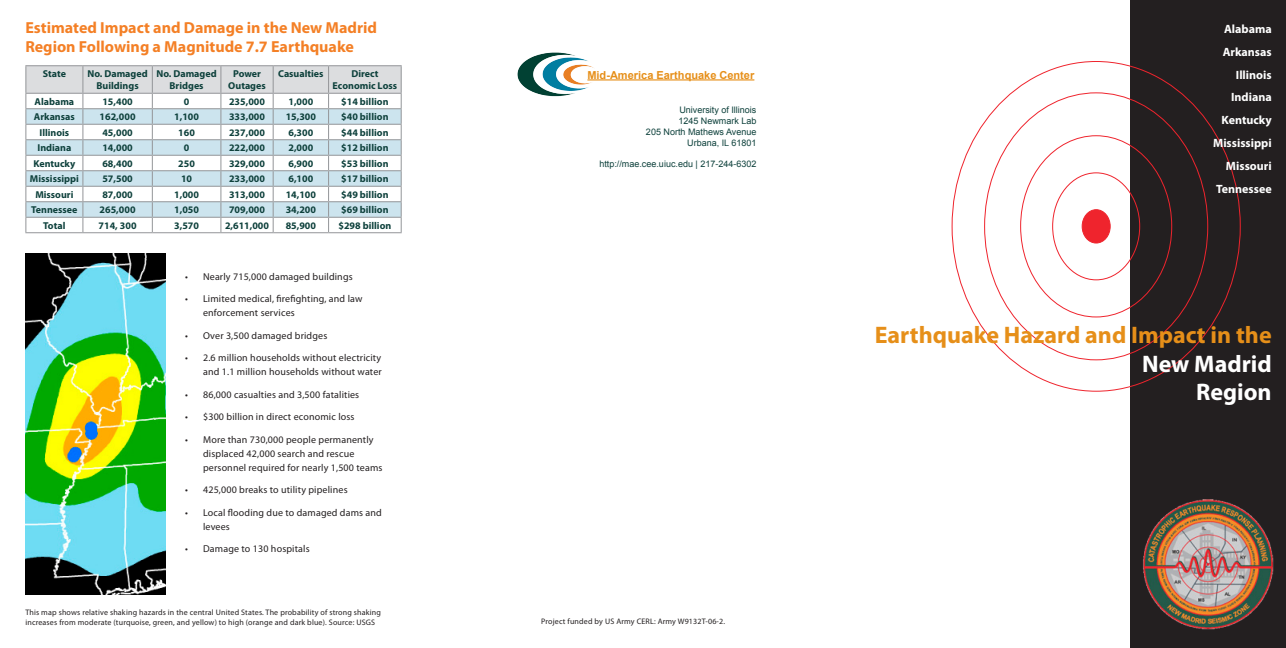
<style>
.page{position:relative;width:1286px;height:648px;background:#fff}
.page>*{position:absolute;margin:0;border:0;box-sizing:border-box;transform-origin:0 0}
.Head_1{font:700 24px/28.8px "Myriad Pro";color:#e68f19;text-align:right}
.Head_1-2{font:700 24px "Myriad Pro";color:#fff}
.Head_1-3{font:700 16px/19.2px "Myriad Pro";color:#f48026}
.Head_1-4{font:700 12px "Myriad Pro";color:#fff}
.Head_1-5{font:700 11px "Arial";color:#e68f19}
.Head_1-6{font:700 10px/12px "Myriad Pro";color:#0e413c;text-align:center}
.Head_1-7{font:10px/14px "Myriad Pro";letter-spacing:.015em;color:#231f20}
.Head_1-8{font:9px "Arial";color:#0e413c}
.Head_1-9{font:8px/9.6px "Myriad Pro";letter-spacing:.02em;color:#231f20}
.s1{color:#fff}
</style>
<div class="page">
<hr style="left:587px;top:79px;width:167px;height:2px;background:#e68f19">
<img style="left:517px;top:52px;width:77px;height:45px">
<hr style="left:152px;top:65px;width:69px;height:1px;background:#939598">
<hr style="left:152px;top:232px;width:69px;height:1px;background:#939598">
<hr style="left:221px;top:65px;width:52px;height:1px;background:#939598">
<hr style="left:221px;top:232px;width:52px;height:1px;background:#939598">
<hr style="left:273px;top:65px;width:55px;height:1px;background:#939598">
<hr style="left:273px;top:232px;width:55px;height:1px;background:#939598">
<hr style="left:328px;top:65px;width:73px;height:1px;background:#939598">
<hr style="left:328px;top:232px;width:73px;height:1px;background:#939598">
<hr style="left:25px;top:65px;width:58px;height:1px;background:#939598">
<hr style="left:83px;top:65px;width:69px;height:1px;background:#939598">
<svg style="left:25px;top:66px;width:376px;height:166px"></svg>
<hr style="left:25px;top:232px;width:58px;height:1px;background:#939598">
<hr style="left:83px;top:232px;width:69px;height:1px;background:#939598">
<div style="left:1130px;top:0;width:155px;height:648px;background:#231f20"></div>
<img style="left:1143px;top:500px;width:130px;height:130px">
<div style="left:1081px;top:210px;width:28px;height:33px;background:#ef242d;border-radius:50%"></div>
<div style="left:1081px;top:209px;width:29px;height:35px;border:1px solid #ef242d;border-radius:50%"></div>
<img style="left:25px;top:253px;width:141px;height:342px">
<p class="Head_1-3" style="left:25px;top:18px;width:353px">Estimated Impact and Damage in the New Madrid<br>Region Following a Magnitude 7.7 Earthquake</p>
<p class="Head_1-4" style="left:1223px;top:21px;width:49px">Alabama</p>
<p class="Head_1-4" style="left:1222px;top:44px;width:51px">Arkansas</p>
<p class="Head_1-4" style="left:1235px;top:67px;width:37px">Illinois</p>
<p class="Head_1-4" style="left:1230px;top:90px;width:42px">Indiana</p>
<p class="Head_1-4" style="left:1221px;top:113px;width:52px">Kentucky</p>
<p class="Head_1-4" style="left:1212px;top:135px;width:60px">Mississippi</p>
<p class="Head_1-4" style="left:1225px;top:158px;width:47px">Missouri</p>
<p class="Head_1-4" style="left:1216px;top:181px;width:57px">Tennessee</p>
<p class="Head_1-6" style="left:43px;top:68px;width:25px">State</p>
<p class="Head_1-6" style="left:87px;top:68px;width:62px">No. Damaged</p>
<p class="Head_1-5" style="left:587px;top:68px;width:168px">Mid-America Earthquake Center</p>
<p class="Head_1-6" style="left:96px;top:80px;width:44px">Buildings</p>
<p class="Head_1-6" style="left:156px;top:68px;width:62px">No. Damaged<br>Bridges</p>
<p class="Head_1-6" style="left:228px;top:68px;width:39px">Power<br>Outages</p>
<p class="Head_1-6" style="left:278px;top:68px;width:47px">Casualties</p>
<p class="Head_1-6" style="left:332px;top:68px;width:66px">Direct<br>Economic Loss</p>
<p class="Head_1-6" style="left:35px;top:95px;width:41px">Alabama</p>
<p class="Head_1-6" style="left:102px;top:95px;width:32px">15,400</p>
<p class="Head_1-6" style="left:184px;top:95px;width:7px">0</p>
<p class="Head_1-6" style="left:229px;top:95px;width:37px">235,000</p>
<p class="Head_1-6" style="left:288px;top:95px;width:26px">1,000</p>
<p class="Head_1-6" style="left:341px;top:95px;width:49px">$14 billion</p>
<p class="Head_1-6" style="left:34px;top:111px;width:42px">Arkansas</p>
<p class="Head_1-6" style="left:100px;top:111px;width:37px">162,000</p>
<p class="Head_1-6" style="left:174px;top:111px;width:26px">1,100</p>
<p class="Head_1-6" style="left:229px;top:111px;width:37px">333,000</p>
<p class="Head_1-6" style="left:286px;top:111px;width:32px">15,300</p>
<p class="Head_1-6" style="left:341px;top:111px;width:49px">$40 billion</p>
<p class="Head_1-6" style="left:39px;top:126px;width:31px">Illinois</p>
<p class="Head_1-6" style="left:102px;top:126px;width:32px">45,000</p>
<p class="Head_1-6" style="left:178px;top:126px;width:18px">160</p>
<p class="Head_1-6" style="left:229px;top:126px;width:37px">237,000</p>
<p class="Head_1-6" style="left:288px;top:126px;width:26px">6,300</p>
<p class="Head_1-6" style="left:341px;top:126px;width:49px">$44 billion</p>
<p class="Head_1-6" style="left:37px;top:142px;width:35px">Indiana</p>
<p class="Head_1-6" style="left:102px;top:142px;width:32px">14,000</p>
<p class="Head_1-6" style="left:184px;top:142px;width:7px">0</p>
<p class="Head_1-6" style="left:229px;top:142px;width:37px">222,000</p>
<p class="Head_1-6" style="left:288px;top:142px;width:26px">2,000</p>
<p class="Head_1-6" style="left:341px;top:142px;width:49px">$12 billion</p>
<p class="Head_1-6" style="left:33px;top:157px;width:43px">Kentucky</p>
<p class="Head_1-6" style="left:102px;top:157px;width:32px">68,400</p>
<p class="Head_1-6" style="left:178px;top:157px;width:18px">250</p>
<p class="Head_1-6" style="left:229px;top:157px;width:37px">329,000</p>
<p class="Head_1-6" style="left:288px;top:157px;width:26px">6,900</p>
<p class="Head_1-6" style="left:341px;top:157px;width:49px">$53 billion</p>
<p class="Head_1-6" style="left:30px;top:173px;width:50px">Mississippi</p>
<p class="Head_1-6" style="left:102px;top:173px;width:32px">57,500</p>
<p class="Head_1-6" style="left:181px;top:173px;width:13px">10</p>
<p class="Head_1-6" style="left:229px;top:173px;width:37px">233,000</p>
<p class="Head_1-6" style="left:288px;top:173px;width:26px">6,100</p>
<p class="Head_1-6" style="left:341px;top:173px;width:49px">$17 billion</p>
<p class="Head_1-6" style="left:35px;top:188px;width:40px">Missouri</p>
<p class="Head_1-6" style="left:102px;top:188px;width:32px">87,000</p>
<p class="Head_1-6" style="left:174px;top:188px;width:26px">1,000</p>
<p class="Head_1-6" style="left:229px;top:188px;width:37px">313,000</p>
<p class="Head_1-6" style="left:286px;top:188px;width:32px">14,100</p>
<p class="Head_1-6" style="left:341px;top:188px;width:49px">$49 billion</p>
<p class="Head_1-6" style="left:31px;top:204px;width:48px">Tennessee</p>
<p class="Head_1-6" style="left:100px;top:204px;width:37px">265,000</p>
<p class="Head_1-6" style="left:174px;top:204px;width:26px">1,050</p>
<p class="Head_1-6" style="left:229px;top:204px;width:37px">709,000</p>
<p class="Head_1-6" style="left:286px;top:204px;width:32px">34,200</p>
<p class="Head_1-6" style="left:341px;top:204px;width:49px">$69 billion</p>
<p class="Head_1-6" style="left:43px;top:219px;width:24px">Total</p>
<p class="Head_1-6" style="left:99px;top:219px;width:39px">714, 300</p>
<p class="Head_1-6" style="left:174px;top:219px;width:26px">3,570</p>
<p class="Head_1-6" style="left:225px;top:219px;width:46px">2,611,000</p>
<p class="Head_1-6" style="left:286px;top:219px;width:32px">85,900</p>
<p class="Head_1-6" style="left:338px;top:219px;width:54px">$298 billion</p>
<p class="Head_1-8" style="left:679px;top:104px;width:79px">University of Illinois</p>
<p class="Head_1-8" style="left:678px;top:115px;width:80px">1245 Newmark Lab</p>
<p class="Head_1-8" style="left:646px;top:126px;width:112px">205 North Mathews Avenue</p>
<p class="Head_1-8" style="left:687px;top:137px;width:71px">Urbana, IL 61801</p>
<p class="Head_1-8" style="left:599px;top:158px;width:158px">http://mae.cee.uiuc.edu | 217-244-6302</p>
<p class="Head_1-7" style="left:185px;top:269px;width:169px">• Nearly 715,000 damaged buildings</p>
<p class="Head_1-7" style="left:203px;top:291px;width:161px;text-indent:-18px">• Limited medical, firefighting, and law enforcement services</p>
<p class="Head_1-7" style="left:185px;top:328px;width:144px">• Over 3,500 damaged bridges</p>
<p class="Head_1-7" style="left:185px;top:351px;width:198px;text-align:right">• 2.6 million households without electricity and 1.1 million households without water</p>
<p class="Head_1-7" style="left:185px;top:387px;width:176px">• 86,000 casualties and 3,500 fatalities</p>
<p class="Head_1-7" style="left:185px;top:410px;width:171px">• $300 billion in direct economic loss</p>
<p class="Head_1-7" style="left:203px;top:432px;width:181px;text-indent:-18px">• More than 730,000 people permanently displaced 42,000 search and rescue personnel required for nearly 1,500 teams</p>
<p class="Head_1-7" style="left:185px;top:483px;width:164px">• 425,000 breaks to utility pipelines</p>
<p class="Head_1-7" style="left:203px;top:505px;width:180px;text-indent:-18px">• Local flooding due to damaged dams and levees</p>
<p class="Head_1-7" style="left:185px;top:542px;width:126px">• Damage to 130 hospitals</p>
<p class="Head_1-9" style="left:25px;top:608px;width:357px">This map shows relative shaking hazards in the central United States. The probability of strong shaking increases from moderate (turquoise, green, and yellow) to high (orange and dark blue). Source: USGS</p>
<p class="Head_1-9" style="left:541px;top:616px;width:185px">Project funded by US Army CERL: Army W9132T-06-2.</p>
<p class="Head_1" style="left:874px;top:320px;width:398px">Earthquake Hazard and Impact in the<br><span class="s1">New Madrid</span></p>
<p class="Head_1-2" style="left:1195px;top:377px;width:77px">Region</p>
</div>
